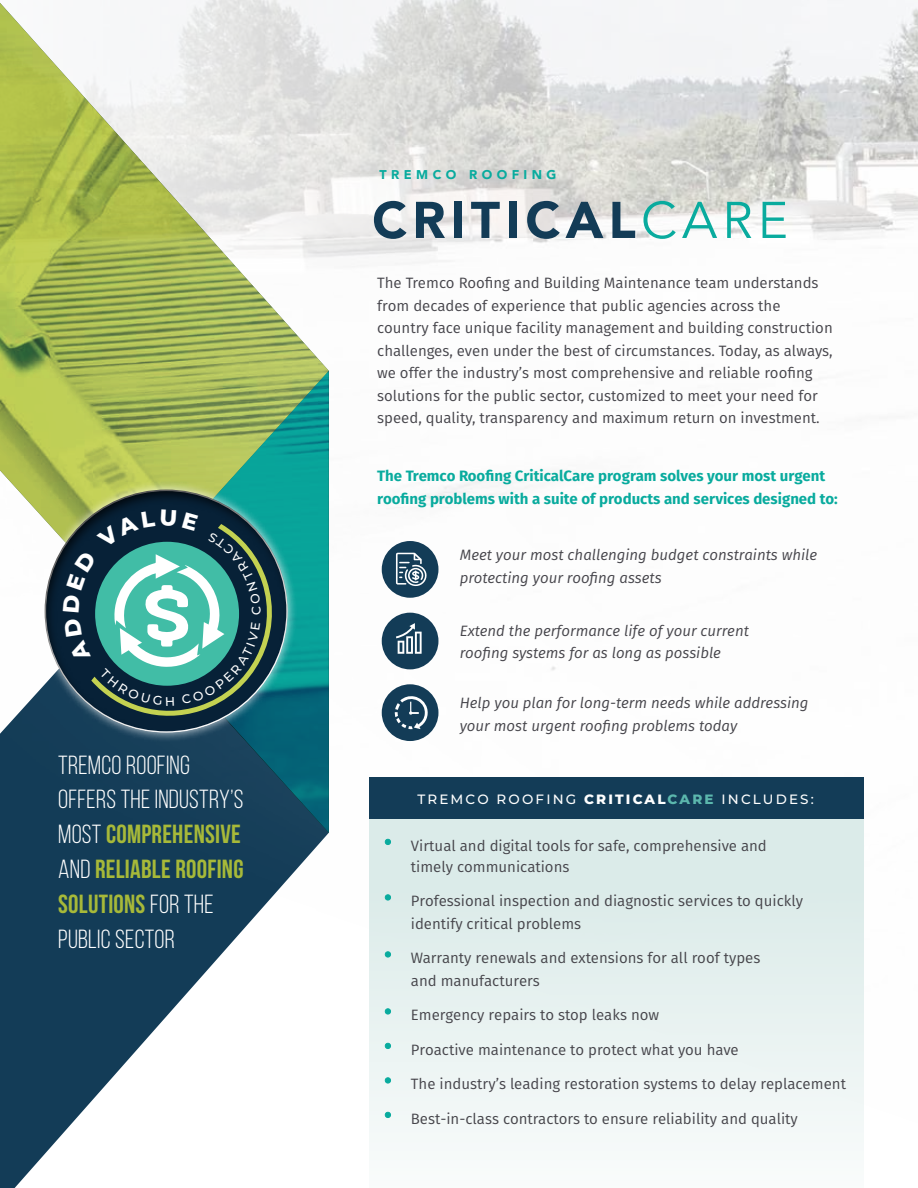
<style>
.page{position:relative;width:918px;height:1188px;background:#fff}
.page>*{position:absolute;margin:0;border:0;box-sizing:border-box;transform-origin:0 0}
.t1{font:900 51.15px "Avenir";letter-spacing:.1em;color:#133c57}
.t2{font:26.25px/35px "Bebas Neue";letter-spacing:.01em;color:#fff}
.t3{font:15px/22.5px "Fira Sans";color:#46454b}
.t4{font:italic 15px/22.5px "Fira Sans";color:#46454b}
.t5{font:700 15px/22.5px "Fira Sans";color:#09ab9e}
.t6{font:500 13.5px "Montserrat";letter-spacing:.16em;color:#fff}
.t7{font:900 12.75px "Avenir";letter-spacing:.35em;color:#09ab9e}
.s1{color:#a7b939}
.s2{font-weight:400;color:#09ab9e}
.s3{font-weight:800}
.s4{font-weight:800;color:#5bb7ad}
.s5{font-size:25.5px;color:#09ab9e}
</style>
<div class="page">
<img style="left:329px;top:0;width:589px;height:741px">
<svg style="left:0;top:833px;width:329px;height:355px;fill:#153d58"></svg>
<div style="left:369px;top:819px;width:495px;height:369px;background:linear-gradient(to bottom,#d6e8e6,#f8fbfb)"></div>
<div style="left:382px;top:541px;width:56px;height:57px;background:#133c57;border-radius:50%"></div>
<svg style="left:396px;top:553px;width:31px;height:33px"></svg>
<div style="left:382px;top:613px;width:56px;height:56px;background:#133c57;border-radius:50%"></div>
<svg style="left:396px;top:623px;width:26px;height:31px"></svg>
<div style="left:382px;top:684px;width:56px;height:57px;background:#133c57;border-radius:50%"></div>
<svg style="left:395px;top:696px;width:33px;height:33px"></svg>
<svg style="left:0;top:0;width:329px;height:833px"></svg>
<div style="left:369px;top:777px;width:495px;height:42px;background:#133c57"></div>
<div style="left:13px;top:459px;width:305px;height:305px;background:#000;opacity:.75"></div>
<svg style="left:63px;top:510px;width:221px;height:214px;background:#396f6f"></svg>
<h2 class="t2" style="left:58px;top:747px;width:187px">TREMCO ROOFING<br>OFFERS THE INDUSTRY’S<br>MOST <span class="s1">COMPREHENSIVE<br></span>AND <span class="s1">RELIABLE ROOFING<br>SOLUTIONS</span> FOR THE<br>PUBLIC SECTOR</h2>
<p class="t7" style="left:379px;top:164px;width:178px">TREMCO ROOFING</p>
<h1 class="t1" style="left:372px;top:176px;width:417px">CRITICAL<span class="s2">CARE</span></h1>
<p class="t3" style="left:377px;top:272px;width:457px">The Tremco Roofing and Building Maintenance team understands from decades of experience that public agencies across the country face unique facility management and building construction challenges, even under the best of circumstances. Today, as always, we offer the industry’s most comprehensive and reliable roofing solutions for the public sector, customized to meet your need for speed, quality, transparency and maximum return on investment.</p>
<p class="t5" style="left:377px;top:465px;width:462px">The Tremco Roofing CriticalCare program solves your most urgent roofing problems with a suite of products and services designed to:</p>
<p class="t4" style="left:460px;top:544px;width:359px">Meet your most challenging budget constraints while protecting your roofing assets</p>
<p class="t4" style="left:460px;top:619px;width:291px">Extend the performance life of your current roofing systems for as long as possible</p>
<p class="t4" style="left:460px;top:692px;width:350px">Help you plan for long-term needs while addressing your most urgent roofing problems today</p>
<p class="t6" style="left:417px;top:790px;width:398px">TREMCO ROOFING <span class="s3">CRITICAL</span><span class="s4">CARE</span> INCLUDES:</p>
<p class="t3" style="left:411px;top:835px;width:358px;line-height:21px;text-indent:-27px"><span class="s5">•</span> Virtual and digital tools for safe, comprehensive and timely communications</p>
<p class="t3" style="left:411px;top:890px;width:394px;text-indent:-27px"><span class="s5">•</span> Professional inspection and diagnostic services to quickly identify critical problems</p>
<p class="t3" style="left:411px;top:947px;width:351px;text-indent:-27px"><span class="s5">•</span> Warranty renewals and extensions for all roof types and manufacturers</p>
<p class="t3" style="left:384px;top:1004px;width:277px"><span class="s5">•</span> Emergency repairs to stop leaks now</p>
<p class="t3" style="left:384px;top:1038px;width:356px"><span class="s5">•</span> Proactive maintenance to protect what you have</p>
<p class="t3" style="left:384px;top:1073px;width:464px"><span class="s5">•</span> The industry’s leading restoration systems to delay replacement</p>
<p class="t3" style="left:384px;top:1107px;width:416px"><span class="s5">•</span> Best-in-class contractors to ensure reliability and quality</p>
</div>
